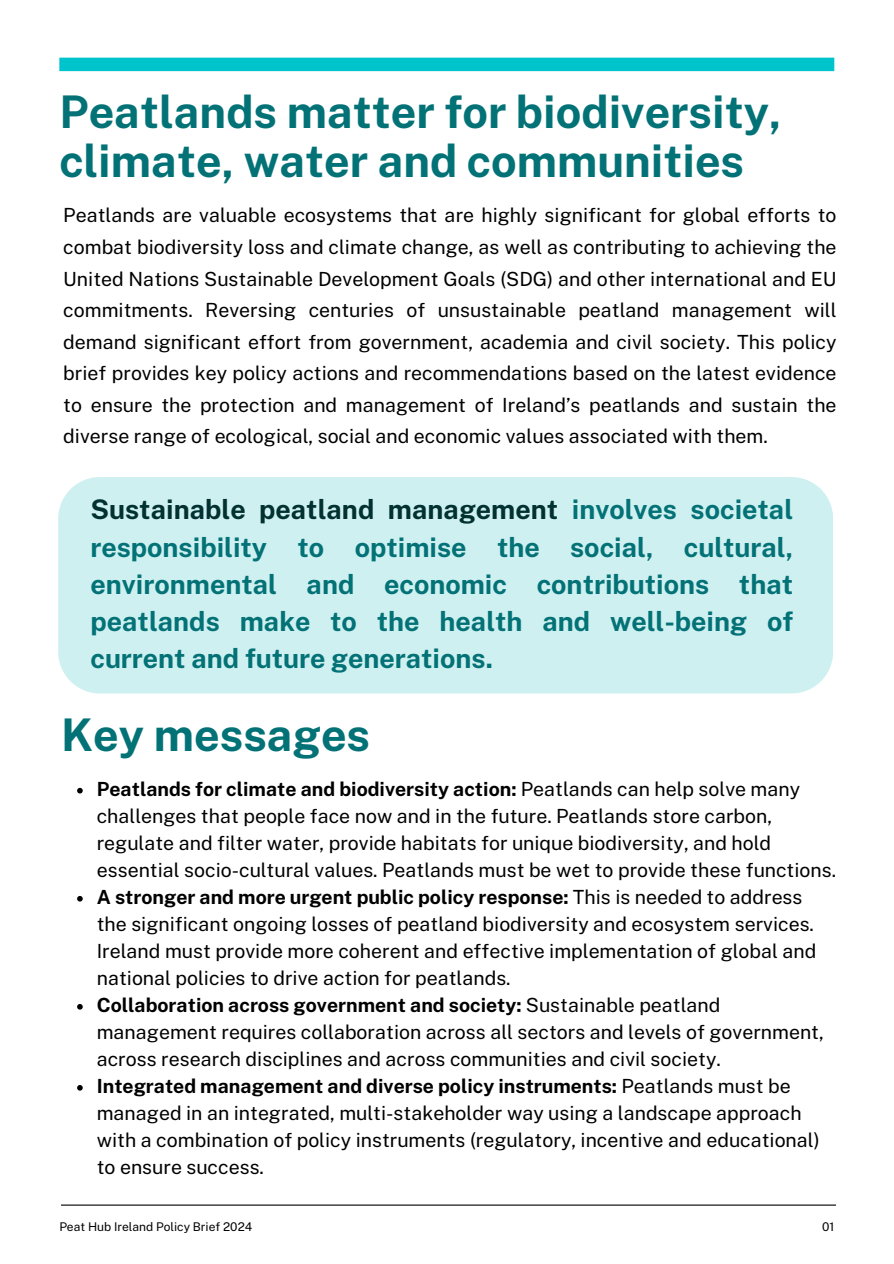
<style>
.page{position:relative;width:894px;height:1264px;background:#fff}
.page>*{position:absolute;margin:0;border:0;box-sizing:border-box;transform-origin:0 0}
.t1{font:700 45px/49.5px "Public Sans";color:#037276}
.t2{font:700 27px/37.2px "Public Sans";color:#037276;text-align:justify}
.t3{font:19.5px/27px "Public Sans";color:#000}
.t4{font:12px "Public Sans";color:#000}
.s1{color:#023132}
.s2{font-weight:700}
</style>
<div class="page">
<div style="left:59px;top:58px;width:775px;height:13px;background:#00c4cc"></div>
<div style="left:58px;top:477px;width:774px;height:216px;background:#cff0f1"></div>
<svg style="left:77px;top:787px;width:6px;height:6px"></svg>
<svg style="left:77px;top:895px;width:6px;height:6px"></svg>
<svg style="left:77px;top:1004px;width:6px;height:5px"></svg>
<svg style="left:77px;top:1085px;width:6px;height:5px"></svg>
<hr style="left:61px;top:1204px;width:774px;height:1px;background:#000">
<h3 class="t1" style="left:59px;top:87px;width:723px">Peatlands matter for biodiversity, climate, water and communities</h3>
<h1 class="t3" style="left:63px;top:200px;width:774px;line-height:31.5px;text-align:justify">Peatlands are valuable ecosystems that are highly significant for global efforts to combat biodiversity loss and climate change, as well as contributing to achieving the United Nations Sustainable Development Goals (SDG) and other international and EU commitments. Reversing centuries of unsustainable peatland management will demand significant effort from government, academia and civil society. This policy brief provides key policy actions and recommendations based on the latest evidence to ensure the protection and management of Ireland’s peatlands and sustain the diverse range of ecological, social and economic values associated with them.</h1>
<p class="t2" style="left:90px;top:491px;width:704px"><span class="s1">Sustainable peatland management</span> involves societal responsibility to optimise the social, cultural, environmental and economic contributions that peatlands make to the health and well-being of current and future generations.</p>
<h2 class="t1" style="left:61px;top:709px;width:310px">Key messages</h2>
<h1 class="t3" style="left:97px;top:775px;width:740px"><span class="s2">Peatlands for climate and biodiversity action:</span> Peatlands can help solve many challenges that people face now and in the future. Peatlands store carbon, regulate and filter water, provide habitats for unique biodiversity, and hold essential socio-cultural values. Peatlands must be wet to provide these functions.</h1>
<p class="t3" style="left:97px;top:883px;width:721px"><span class="s2">A stronger and more urgent public policy response:</span> This is needed to address the significant ongoing losses of peatland biodiversity and ecosystem services.<br>Ireland must provide more coherent and effective implementation of global and national policies to drive action for peatlands.</p>
<p class="t3" style="left:97px;top:991px;width:728px"><span class="s2">Collaboration across government and society:</span> Sustainable peatland management requires collaboration across all sectors and levels of government, across research disciplines and across communities and civil society.</p>
<p class="t3" style="left:97px;top:1072px;width:724px"><span class="s2">Integrated management and diverse policy instruments:</span> Peatlands must be managed in an integrated, multi-stakeholder way using a landscape approach with a combination of policy instruments (regulatory, incentive and educational) to ensure success.</p>
<p class="t4" style="left:59px;top:1219px;width:194px">Peat Hub Ireland Policy Brief 2024</p>
<p class="t4" style="left:821px;top:1219px;width:14px">01</p>
</div>
